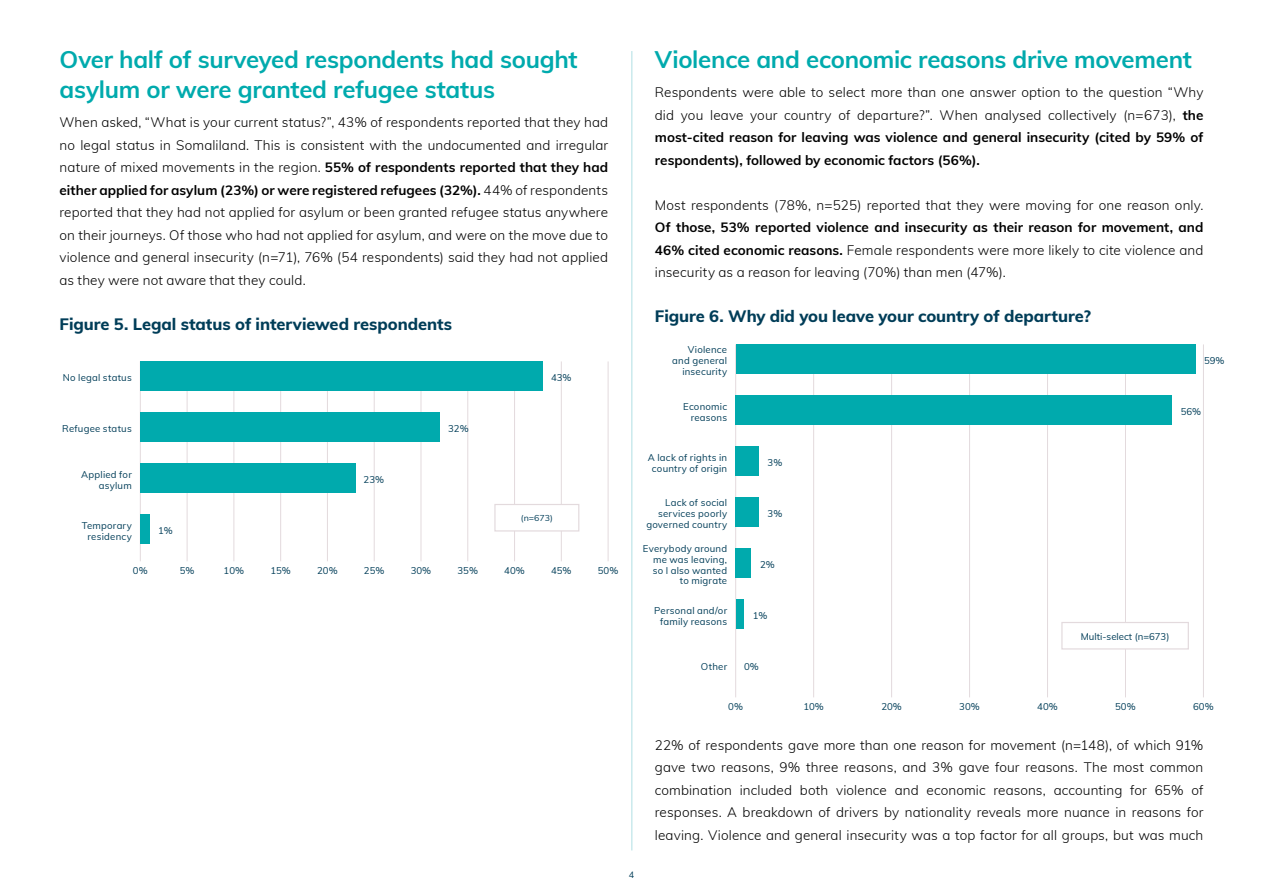
<style>
.page{position:relative;width:1263px;height:893px;background:#fff}
.page>*{position:absolute;margin:0;border:0;box-sizing:border-box;transform-origin:0 0}
.t1{font:700 24px/30px "Muli";letter-spacing:-.01em;color:#00aaad}
.t2{font:800 16.5px "Muli";letter-spacing:-.005em;color:#003d58}
.t3{font:300 13.5px/22.5px "Muli";letter-spacing:.01em;color:#000;text-align:justify}
.t4{font:9.6px/10.8px "Muli";letter-spacing:.025em;color:#003d58;text-align:right}
.t5{font:9.6px "Muli";color:#003d58}
.t6{font:9px "Muli";color:#003d58}
.t7{font:8.4px "Muli";color:#003d58;scale:1.05 1}
.s1{font-weight:700}
</style>
<div class="page">
<hr style="left:631px;top:51px;width:1px;height:799px;background:#afdfe4">
<hr style="left:140px;top:361px;width:1px;height:200px;background:#e3dadd">
<hr style="left:187px;top:361px;width:1px;height:200px;background:#e3dadd">
<hr style="left:233px;top:361px;width:1px;height:200px;background:#e3dadd">
<hr style="left:280px;top:361px;width:1px;height:200px;background:#e3dadd">
<hr style="left:327px;top:361px;width:1px;height:200px;background:#e3dadd">
<hr style="left:374px;top:361px;width:1px;height:200px;background:#e3dadd">
<hr style="left:421px;top:361px;width:1px;height:200px;background:#e3dadd">
<hr style="left:467px;top:361px;width:1px;height:200px;background:#e3dadd">
<hr style="left:514px;top:361px;width:1px;height:200px;background:#e3dadd">
<hr style="left:561px;top:361px;width:1px;height:200px;background:#e3dadd">
<hr style="left:608px;top:361px;width:1px;height:200px;background:#e3dadd">
<div style="left:140px;top:361px;width:403px;height:30px;background:#00aaad"></div>
<div style="left:140px;top:412px;width:300px;height:30px;background:#00aaad"></div>
<div style="left:140px;top:463px;width:215px;height:30px;background:#00aaad"></div>
<div style="left:140px;top:514px;width:10px;height:30px;background:#00aaad"></div>
<div style="left:494px;top:504px;width:85px;height:27px;background:#fff;border:1px solid #e3dadd"></div>
<hr style="left:735px;top:344px;width:1px;height:353px;background:#e3dadd">
<hr style="left:813px;top:344px;width:1px;height:353px;background:#e3dadd">
<hr style="left:891px;top:344px;width:1px;height:353px;background:#e3dadd">
<hr style="left:969px;top:344px;width:1px;height:353px;background:#e3dadd">
<hr style="left:1047px;top:344px;width:1px;height:353px;background:#e3dadd">
<hr style="left:1125px;top:344px;width:1px;height:353px;background:#e3dadd">
<hr style="left:1203px;top:344px;width:1px;height:353px;background:#e3dadd">
<div style="left:736px;top:395px;width:436px;height:30px;background:#00aaad"></div>
<div style="left:736px;top:446px;width:23px;height:30px;background:#00aaad"></div>
<div style="left:736px;top:497px;width:23px;height:30px;background:#00aaad"></div>
<div style="left:736px;top:549px;width:15px;height:29px;background:#00aaad"></div>
<div style="left:736px;top:600px;width:7px;height:29px;background:#00aaad"></div>
<div style="left:736px;top:344px;width:459px;height:30px;background:#00aaad"></div>
<div style="left:1061px;top:622px;width:128px;height:27px;background:#fff;border:1px solid #e3dadd"></div>
<h1 class="t1" style="left:60px;top:43px;width:520px">Over half of surveyed respondents had sought asylum or were granted refugee status</h1>
<p class="t3" style="left:60px;top:110px;width:550px">When asked, “What is your current status?”, 43% of respondents reported that they had no legal status in Somaliland. This is consistent with the undocumented and irregular nature of mixed movements in the region. <span class="s1">55% of respondents reported that they had either applied for asylum (23%) or were registered refugees (32%).</span> 44% of respondents reported that they had not applied for asylum or been granted refugee status anywhere on their journeys. Of those who had not applied for asylum, and were on the move due to violence and general insecurity (n=71), 76% (54 respondents) said they had not applied as they were not aware that they could.</p>
<p class="t2" style="left:60px;top:311px;width:394px">Figure 5. Legal status of interviewed respondents</p>
<p class="t4" style="left:63px;top:372px;width:71px">No legal status</p>
<p class="t4" style="left:62px;top:423px;width:71px">Refugee status</p>
<p class="t4" style="left:81px;top:468px;width:52px">Applied for asylum</p>
<p class="t4" style="left:82px;top:519px;width:52px">Temporary residency</p>
<p class="t4" style="left:158px;top:525px;width:16px">1%</p>
<p class="t4" style="left:364px;top:474px;width:22px">23%</p>
<p class="t4" style="left:448px;top:423px;width:22px">32%</p>
<p class="t4" style="left:551px;top:372px;width:22px">43%</p>
<p class="t7" style="left:521px;top:512px;width:32px">(n=673)</p>
<p class="t4" style="left:133px;top:565px;width:16px">0%</p>
<p class="t4" style="left:180px;top:565px;width:16px">5%</p>
<p class="t4" style="left:224px;top:565px;width:22px">10%</p>
<p class="t4" style="left:270px;top:565px;width:22px">15%</p>
<p class="t4" style="left:317px;top:565px;width:22px">20%</p>
<p class="t4" style="left:364px;top:565px;width:22px">25%</p>
<p class="t4" style="left:411px;top:565px;width:22px">30%</p>
<p class="t4" style="left:457px;top:565px;width:22px">35%</p>
<p class="t4" style="left:504px;top:565px;width:22px">40%</p>
<p class="t4" style="left:551px;top:565px;width:22px">45%</p>
<p class="t4" style="left:598px;top:565px;width:22px">50%</p>
<h1 class="t1" style="left:655px;top:43px;width:539px">Violence and economic reasons drive movement</h1>
<p class="t3" style="left:655px;top:80px;width:550px">Respondents were able to select more than one answer option to the question “Why did you leave your country of departure?”. When analysed collectively (n=673), <span class="s1">the most-cited reason for leaving was violence and general insecurity (cited by 59% of respondents), followed by economic factors (56%).</span></p>
<p class="t3" style="left:655px;top:193px;width:550px">Most respondents (78%, n=525) reported that they were moving for one reason only.</p>
<p class="t3" style="left:655px;top:215px;width:550px"><span class="s1">Of those, 53% reported violence and insecurity as their reason for movement, and 46% cited economic reasons.</span> Female respondents were more likely to cite violence and insecurity as a reason for leaving (70%) than men (47%).</p>
<p class="t2" style="left:655px;top:304px;width:438px">Figure 6. Why did you leave your country of departure?</p>
<p class="t4" style="left:672px;top:344px;width:56px">Violence and general insecurity</p>
<p class="t4" style="left:1204px;top:355px;width:22px">59%</p>
<p class="t4" style="left:683px;top:400px;width:46px">Economic reasons</p>
<p class="t4" style="left:648px;top:451px;width:81px;text-align:center">A lack of rights in country of origin</p>
<p class="t4" style="left:646px;top:497px;width:82px">Lack of social services poorly governed country</p>
<p class="t4" style="left:643px;top:543px;width:86px">Everybody around me was leaving, so I also wanted to migrate</p>
<p class="t4" style="left:654px;top:605px;width:74px">Personal and/or family reasons</p>
<p class="t4" style="left:701px;top:661px;width:28px">Other</p>
<p class="t4" style="left:767px;top:457px;width:16px">3%</p>
<p class="t4" style="left:767px;top:508px;width:16px">3%</p>
<p class="t4" style="left:760px;top:559px;width:16px">2%</p>
<p class="t4" style="left:753px;top:610px;width:16px">1%</p>
<p class="t4" style="left:744px;top:661px;width:16px">0%</p>
<p class="t4" style="left:1181px;top:406px;width:22px">56%</p>
<p class="t5" style="left:1081px;top:630px;width:90px">Multi-select (n=673)</p>
<p class="t6" style="left:629px;top:868px;width:7px">4</p>
<p class="t4" style="left:728px;top:701px;width:16px">0%</p>
<p class="t4" style="left:803px;top:701px;width:22px">10%</p>
<p class="t4" style="left:881px;top:701px;width:22px">20%</p>
<p class="t4" style="left:959px;top:701px;width:22px">30%</p>
<p class="t4" style="left:1037px;top:701px;width:22px">40%</p>
<p class="t4" style="left:1115px;top:701px;width:22px">50%</p>
<p class="t4" style="left:1193px;top:701px;width:22px">60%</p>
<p class="t3" style="left:655px;top:733px;width:550px">22% of respondents gave more than one reason for movement (n=148), of which 91% gave two reasons, 9% three reasons, and 3% gave four reasons. The most common combination included both violence and economic reasons, accounting for 65% of responses. A breakdown of drivers by nationality reveals more nuance in reasons for leaving. Violence and general insecurity was a top factor for all groups, but was much</p>
</div>
